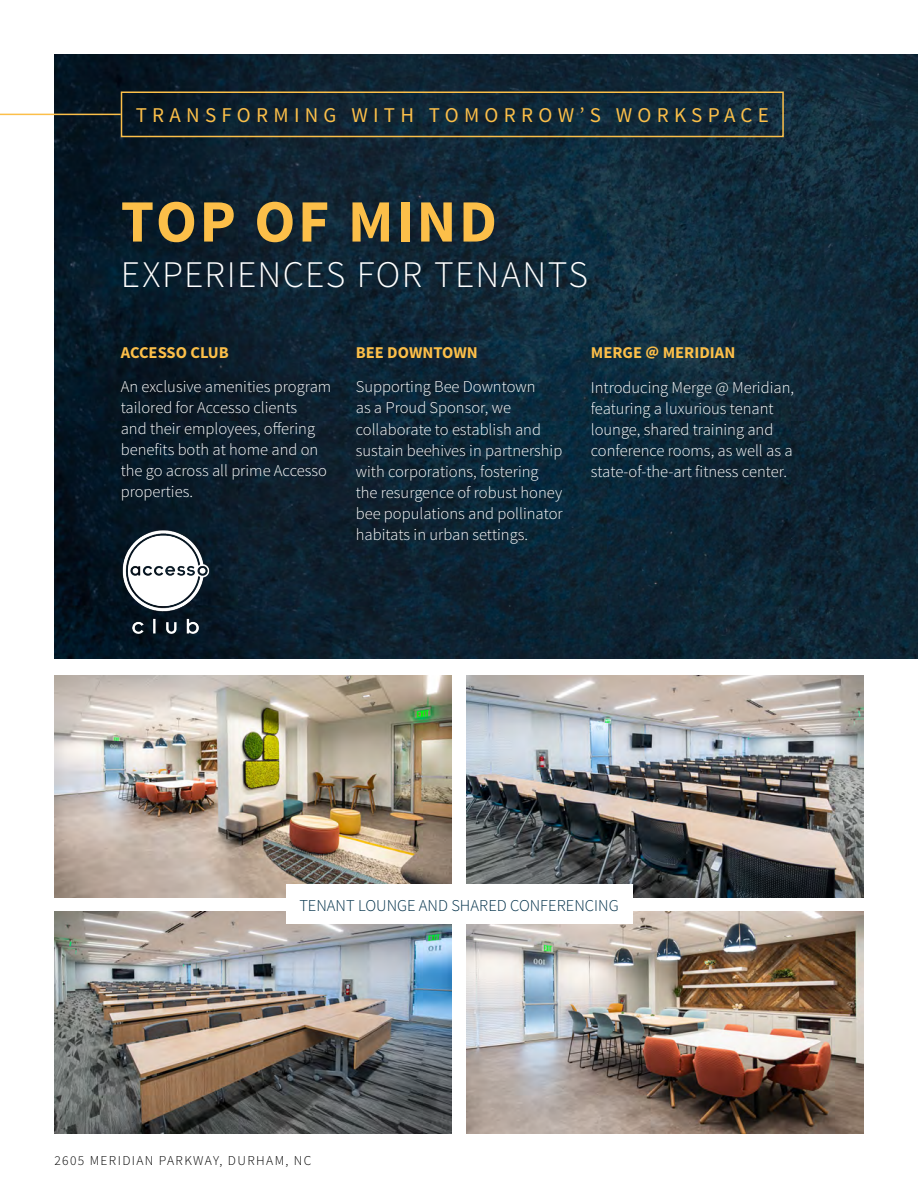
<style>
.page{position:relative;width:918px;height:1188px;background:#fff}
.page>*{position:absolute;margin:0;border:0;box-sizing:border-box;transform-origin:0 0}
.t1{font:700 60px "Source Sans Pro";letter-spacing:.04em;color:#fcbf49}
.t2{font:300 37.5px "Source Sans Pro";letter-spacing:.035em;color:#fff}
.t3{font:21px "Source Sans Pro";letter-spacing:.25em;color:#fcbf49}
.t4{font:300 16.5px/21px "Source Sans Pro";color:#fff}
.t5{font:700 16.5px "Source Sans Pro";color:#fcbf49}
.t6{font:300 16.5px "Source Sans Pro";color:#003049}
.t7{font:300 13.5px "Source Sans Pro";letter-spacing:.1em;color:#000}
</style>
<div class="page">
<img style="left:54px;top:675px;width:397px;height:222px">
<img style="left:467px;top:675px;width:397px;height:222px">
<img style="left:54px;top:912px;width:397px;height:222px">
<img style="left:467px;top:912px;width:397px;height:222px">
<img style="left:54px;top:54px;width:864px;height:605px">
<div style="left:121px;top:92px;width:663px;height:45px;border:2px solid #fcbf49"></div>
<hr style="left:0;top:114px;width:121px;height:1px;background:#fcbf49">
<img style="left:121px;top:528px;width:91px;height:108px">
<div style="left:286px;top:885px;width:346px;height:39px;background:#fff"></div>
<p class="t3" style="left:136px;top:102px;width:635px">TRANSFORMING WITH TOMORROW’S WORKSPACE</p>
<h1 class="t1" style="left:121px;top:183px;width:378px">TOP OF MIND</h1>
<h2 class="t2" style="left:121px;top:251px;width:469px">EXPERIENCES FOR TENANTS</h2>
<p class="t5" style="left:121px;top:342px;width:110px">ACCESSO CLUB</p>
<p class="t4" style="left:121px;top:377px;width:212px">An exclusive amenities program tailored for Accesso clients<br>and their employees, offering benefits both at home and on the go across all prime Accesso properties.</p>
<p class="t5" style="left:356px;top:342px;width:124px">BEE DOWNTOWN</p>
<p class="t4" style="left:356px;top:377px;width:209px">Supporting Bee Downtown<br>as a Proud Sponsor, we collaborate to establish and sustain beehives in partnership with corporations, fostering the resurgence of robust honey bee populations and pollinator habitats in urban settings.</p>
<p class="t5" style="left:591px;top:342px;width:146px">MERGE @ MERIDIAN</p>
<p class="t4" style="left:591px;top:377px;width:205px">Introducing Merge @ Meridian, featuring a luxurious tenant lounge, shared training and conference rooms, as well as a state-of-the-art fitness center.</p>
<p class="t6" style="left:299px;top:895px;width:321px">TENANT LOUNGE AND SHARED CONFERENCING</p>
<p class="t7" style="left:54px;top:1152px;width:259px">2605 MERIDIAN PARKWAY, DURHAM, NC</p>
</div>
